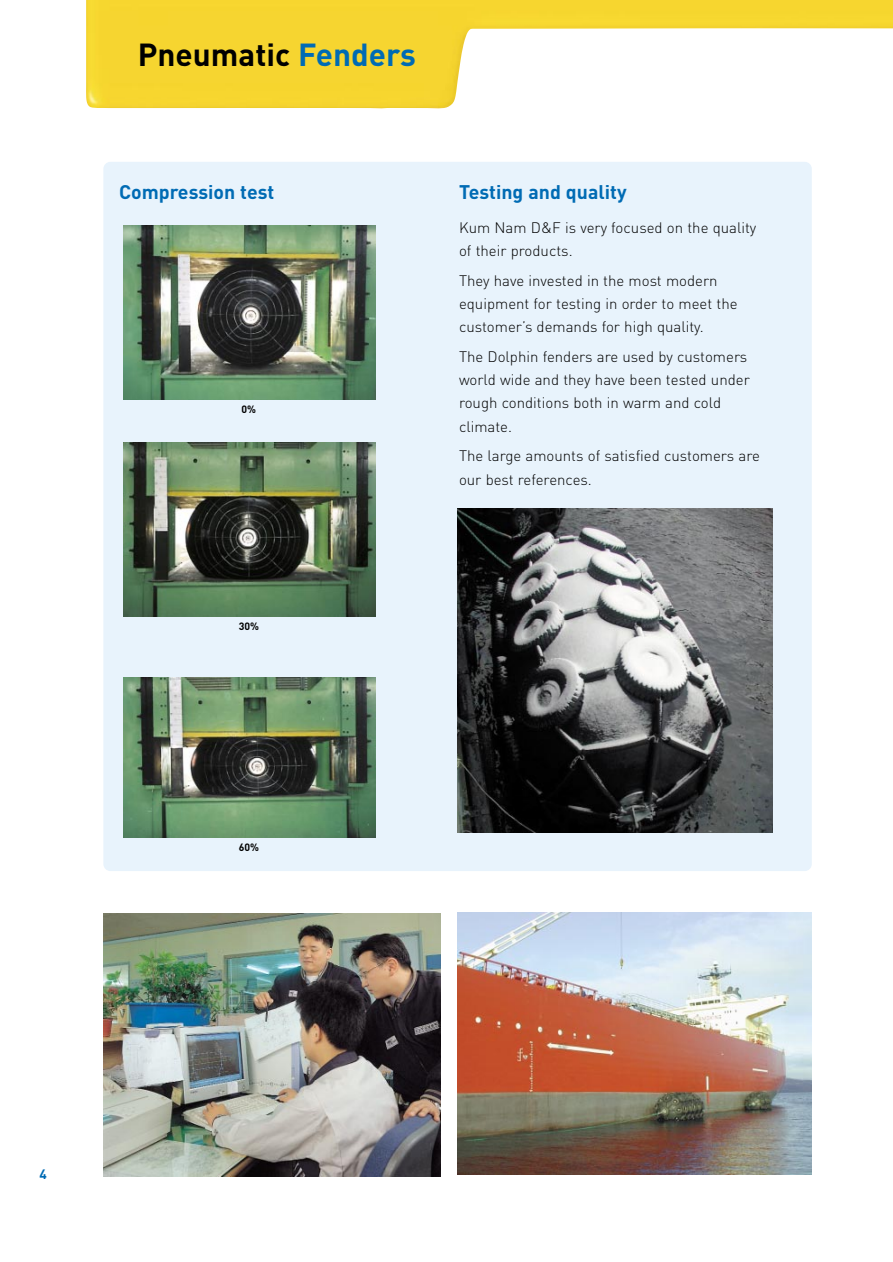
<style>
.page{position:relative;width:893px;height:1262px;background:#fff}
.page>*{position:absolute;margin:0;border:0;box-sizing:border-box;transform-origin:0 0}
.t1{font:700 31.5px "DIN";color:#000}
.t2{font:700 19.5px "DIN";color:#006bb4}
.t3{font:300 15px/23.2px "DIN";color:#000}
.t4{font:700 13.5px "DIN";color:#006bb4}
.t5{font:700 10.5px "DIN";color:#000}
.s1{color:#006bb4}
</style>
<div class="page">
<div style="left:86px;top:0;width:164px;height:108px;background:#f6d530"></div>
<div style="left:103px;top:162px;width:708px;height:709px;background:#e8f3fc;border-radius:7px"></div>
<img style="left:250px;top:0;width:642px;height:108px">
<img style="left:124px;top:226px;width:252px;height:174px">
<img style="left:124px;top:442px;width:252px;height:174px">
<img style="left:124px;top:677px;width:252px;height:161px">
<img style="left:103px;top:913px;width:337px;height:263px">
<img style="left:457px;top:912px;width:354px;height:262px">
<img style="left:457px;top:509px;width:315px;height:324px">
<h1 class="t1" style="left:138px;top:43px;width:280px">Pneumatic <span class="s1">Fenders</span></h1>
<h2 class="t2" style="left:119px;top:185px;width:157px">Compression test</h2>
<h2 class="t2" style="left:459px;top:185px;width:169px">Testing and quality</h2>
<p class="t3" style="left:459px;top:218px;width:299px">Kum Nam D&amp;F is very focused on the quality of their products.</p>
<p class="t3" style="left:459px;top:270px;width:280px">They have invested in the most modern equipment for testing in order to meet the customer’s demands for high quality.</p>
<p class="t3" style="left:459px;top:347px;width:292px">The Dolphin fenders are used by customers world wide and they have been tested under rough conditions both in warm and cold climate.</p>
<p class="t3" style="left:459px;top:446px;width:302px">The large amounts of satisfied customers are our best references.</p>
<p class="t5" style="left:241px;top:405px;width:16px">0%</p>
<p class="t5" style="left:239px;top:622px;width:22px">30%</p>
<p class="t5" style="left:239px;top:843px;width:22px">60%</p>
<p class="t4" style="left:40px;top:1169px;width:9px">4</p>
</div>
